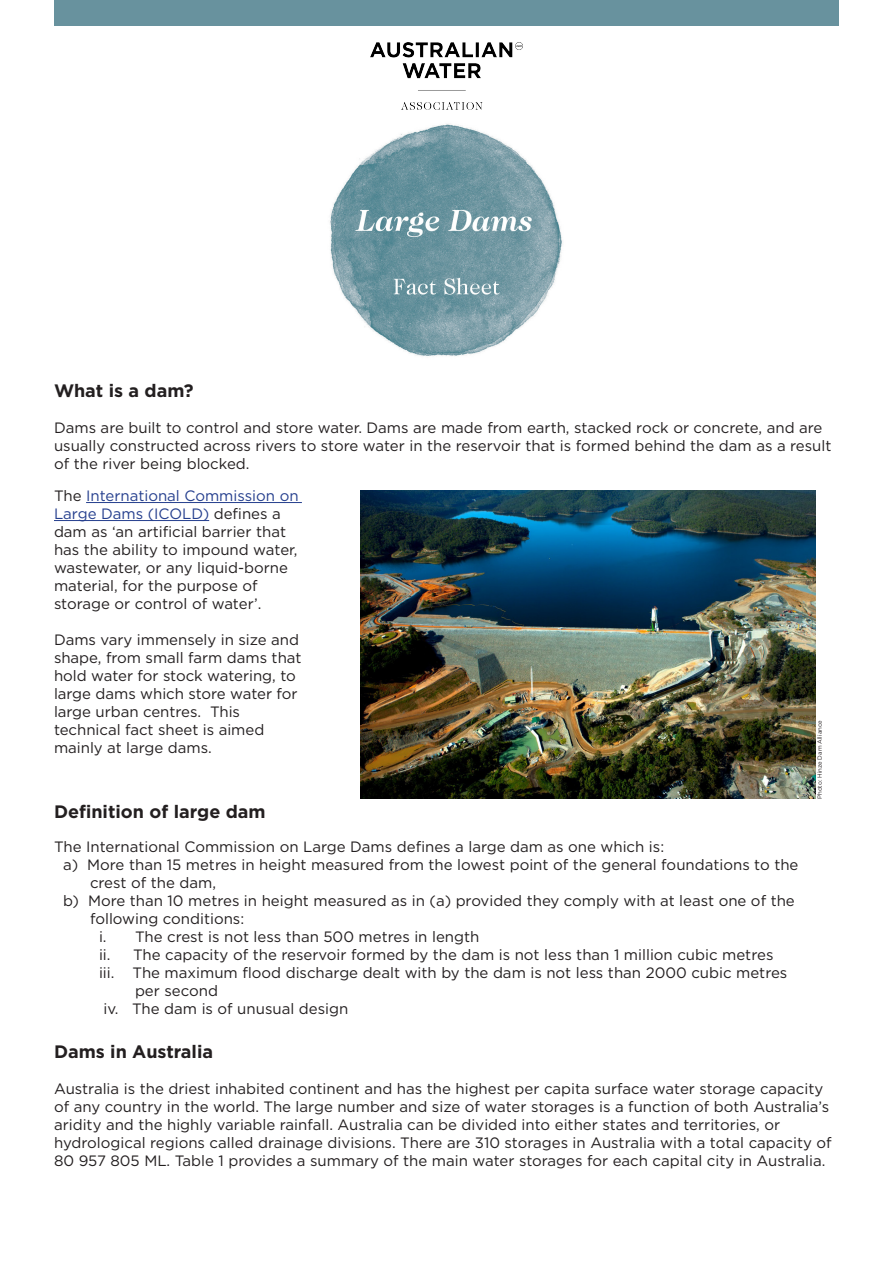
<style>
.page{position:relative;width:893px;height:1263px;background:#fff}
.page>*{position:absolute;margin:0;border:0;box-sizing:border-box;transform-origin:0 0}
.t1{font:700 18px "Gotham";color:#231f20}
.t2{font:15px/18px "Gotham";color:#231f20}
.t3{font:6px "Gotham";color:#231f20}
.s1{color:#253f8e}
</style>
<div class="page">
<img style="left:360px;top:490px;width:455px;height:309px">
<img style="left:330px;top:124px;width:232px;height:232px">
<div style="left:54px;top:0;width:785px;height:26px;background:#68929e"></div>
<img style="left:370px;top:43px;width:153px;height:67px">
<hr style="left:86px;top:502px;width:216px;height:1px;background:#253f8e">
<hr style="left:54px;top:520px;width:155px;height:1px;background:#253f8e">
<p class="t1" style="left:54px;top:379px;width:141px">What is a dam?</p>
<p class="t2" style="left:54px;top:418px;width:779px">Dams are built to control and store water. Dams are made from earth, stacked rock or concrete, and are usually constructed across rivers to store water in the reservoir that is formed behind the dam as a result of the river being blocked.</p>
<p class="t2" style="left:54px;top:486px;width:246px">The <span class="s1">International Commission on<br>Large Dams (ICOLD)</span> defines a dam as ‘an artificial barrier that has the ability to impound water, wastewater, or any liquid-borne material, for the purpose of storage or control of water’.</p>
<p class="t2" style="left:54px;top:630px;width:249px">Dams vary immensely in size and shape, from small farm dams that hold water for stock watering, to large dams which store water for large urban centres. This technical fact sheet is aimed mainly at large dams.</p>
<p class="t1" style="left:54px;top:799px;width:213px">Definition of large dam</p>
<p class="t3" style="left:816px;top:799px;width:80px;rotate:-90deg">Photo: Hinze Dam Alliance</p>
<p class="t2" style="left:54px;top:838px;width:612px">The International Commission on Large Dams defines a large dam as one which is:</p>
<p class="t2" style="left:90px;top:856px;width:710px;text-indent:-27px">a) More than 15 metres in height measured from the lowest point of the general foundations to the crest of the dam,</p>
<p class="t2" style="left:90px;top:892px;width:706px;text-indent:-27px">b) More than 10 metres in height measured as in (a) provided they comply with at least one of the following conditions:</p>
<p class="t2" style="left:99px;top:928px;width:382px">i. The crest is not less than 500 metres in length</p>
<p class="t2" style="left:99px;top:946px;width:676px">ii. The capacity of the reservoir formed by the dam is not less than 1 million cubic metres</p>
<p class="t2" style="left:135px;top:964px;width:654px;text-indent:-36px">iii. The maximum flood discharge dealt with by the dam is not less than 2000 cubic metres per second</p>
<p class="t2" style="left:104px;top:1000px;width:246px">iv. The dam is of unusual design</p>
<p class="t1" style="left:54px;top:1039px;width:161px">Dams in Australia</p>
<p class="t2" style="left:54px;top:1079px;width:779px">Australia is the driest inhabited continent and has the highest per capita surface water storage capacity of any country in the world. The large number and size of water storages is a function of both Australia’s aridity and the highly variable rainfall. Australia can be divided into either states and territories, or hydrological regions called drainage divisions. There are 310 storages in Australia with a total capacity of 80 957 805 ML. Table 1 provides a summary of the main water storages for each capital city in Australia.</p>
</div>
